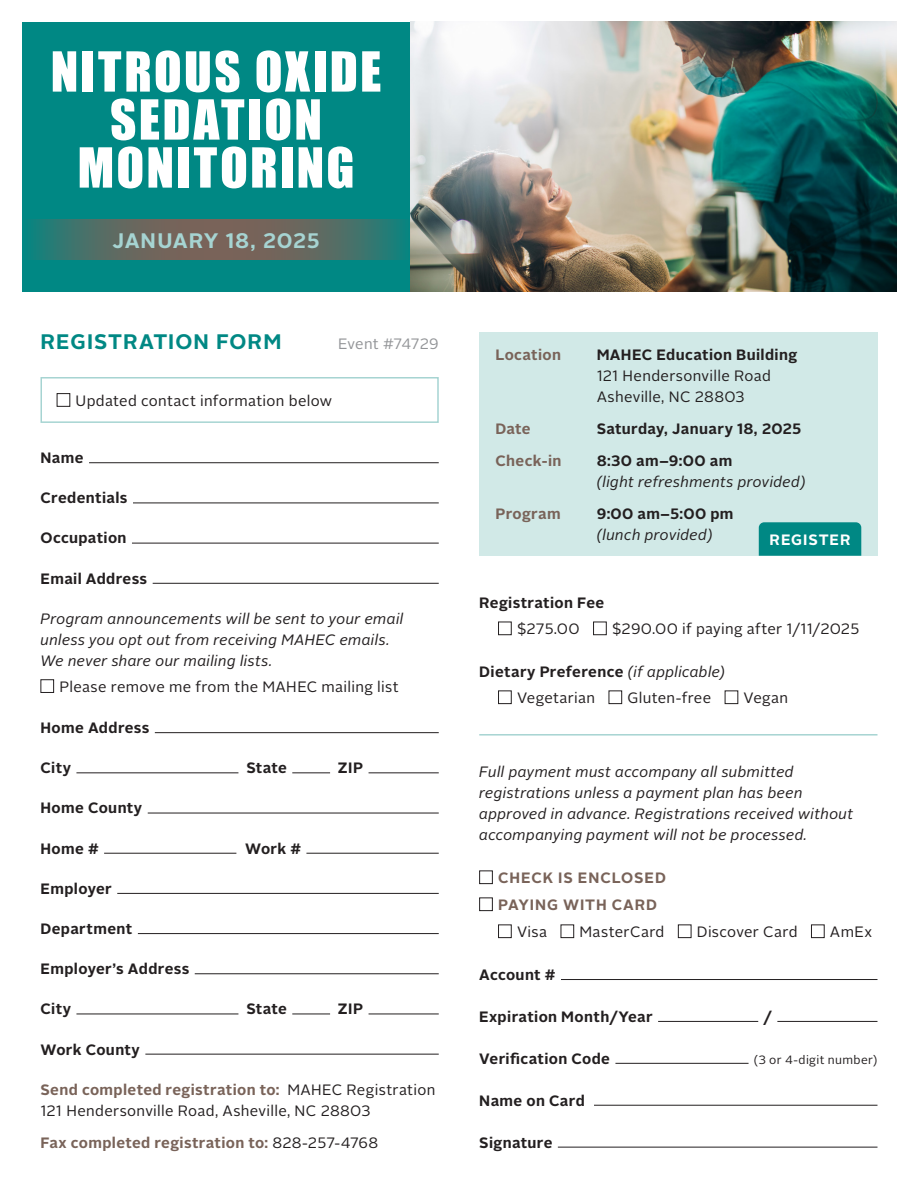
<style>
.page{position:relative;width:918px;height:1188px;background:#fff}
.page>*{position:absolute;margin:0;border:0;box-sizing:border-box;transform-origin:0 0}
.Heading{font:51px/48px "Impact";letter-spacing:.045em;color:#fff;text-align:center}
.Heading-2{font:700 21px "Alright Sans";letter-spacing:.05em;color:#008884}
.Heading-3{font:700 21px "Alright Sans";letter-spacing:.035em;color:#a6d4d2}
.Paragraph{font:italic 15px/21px "Alright Sans";letter-spacing:.02em;color:#231f20}
.Paragraph-2{font:15px/21px "Alright Sans";letter-spacing:.02em;color:#231f20}
.Paragraph-3{font:700 15px "Alright Sans";letter-spacing:.025em;color:#231f20}
.Paragraph-4{font:700 15px "Alright Sans";letter-spacing:.02em;color:#796359}
.Subheading{font:700 15px "Alright Sans";letter-spacing:.055em;color:#796359}
.Paragraph-5{font:15px "Alright Sans";letter-spacing:.015em;color:#939598}
.t1{font:700 15px "Alright Sans";letter-spacing:.06em;color:#fff}
.t2{font:12px "Alright Sans";letter-spacing:.03em;color:#231f20}
.s1{font-weight:700;color:#796359}
.s2{font-weight:400;color:#231f20}
.s3{font-weight:700}
.s4{font-weight:700;font-style:normal}
.s5{font-weight:400;font-style:italic}
</style>
<div class="page">
<div style="left:22px;top:22px;width:874px;height:270px;background:#008884"></div>
<img style="left:410px;top:22px;width:486px;height:270px">
<hr style="left:479px;top:734px;width:399px;height:2px;background:#a6d4d2">
<svg style="left:31px;top:219px;width:374px;height:41px;background:#586c63"></svg>
<hr style="left:89px;top:462px;width:350px;height:1px;background:#231f20">
<hr style="left:133px;top:503px;width:306px;height:1px;background:#231f20">
<hr style="left:561px;top:979px;width:317px;height:1px;background:#231f20">
<hr style="left:594px;top:1105px;width:284px;height:1px;background:#231f20">
<hr style="left:558px;top:1147px;width:320px;height:1px;background:#231f20">
<hr style="left:132px;top:543px;width:307px;height:1px;background:#231f20">
<hr style="left:153px;top:583px;width:286px;height:1px;background:#231f20">
<hr style="left:155px;top:732px;width:284px;height:1px;background:#231f20">
<hr style="left:148px;top:813px;width:291px;height:1px;background:#231f20">
<hr style="left:145px;top:1054px;width:294px;height:1px;background:#231f20">
<hr style="left:117px;top:893px;width:322px;height:1px;background:#231f20">
<hr style="left:138px;top:933px;width:301px;height:1px;background:#231f20">
<hr style="left:195px;top:973px;width:244px;height:1px;background:#231f20">
<hr style="left:104px;top:853px;width:132px;height:1px;background:#231f20">
<hr style="left:306px;top:853px;width:133px;height:1px;background:#231f20">
<hr style="left:76px;top:772px;width:162px;height:1px;background:#231f20">
<hr style="left:292px;top:772px;width:38px;height:1px;background:#231f20">
<hr style="left:369px;top:772px;width:70px;height:1px;background:#231f20">
<hr style="left:76px;top:1014px;width:162px;height:1px;background:#231f20">
<hr style="left:292px;top:1014px;width:38px;height:1px;background:#231f20">
<hr style="left:369px;top:1014px;width:70px;height:1px;background:#231f20">
<div style="left:40px;top:377px;width:399px;height:46px;border:2px solid #a6d4d2"></div>
<div style="left:57px;top:393px;width:13px;height:14px;border:1px solid #231f20"></div>
<div style="left:40px;top:679px;width:14px;height:14px;border:1px solid #231f20"></div>
<div style="left:498px;top:622px;width:14px;height:13px;border:1px solid #231f20"></div>
<div style="left:593px;top:622px;width:14px;height:13px;border:1px solid #231f20"></div>
<hr style="left:615px;top:1063px;width:134px;height:1px;background:#231f20">
<hr style="left:658px;top:1021px;width:100px;height:1px;background:#231f20">
<hr style="left:777px;top:1021px;width:100px;height:1px;background:#231f20">
<div style="left:479px;top:332px;width:399px;height:224px;background:#d1e9e7"></div>
<div style="left:759px;top:522px;width:102px;height:34px;background:#008884"></div>
<div style="left:498px;top:690px;width:14px;height:14px;border:1px solid #231f20"></div>
<div style="left:609px;top:690px;width:13px;height:14px;border:1px solid #231f20"></div>
<div style="left:725px;top:690px;width:13px;height:14px;border:1px solid #231f20"></div>
<div style="left:479px;top:870px;width:14px;height:14px;border:1px solid #231f20"></div>
<div style="left:479px;top:897px;width:14px;height:14px;border:1px solid #231f20"></div>
<div style="left:498px;top:924px;width:14px;height:14px;border:1px solid #231f20"></div>
<div style="left:561px;top:924px;width:13px;height:14px;border:1px solid #231f20"></div>
<div style="left:678px;top:924px;width:13px;height:14px;border:1px solid #231f20"></div>
<div style="left:811px;top:924px;width:14px;height:14px;border:1px solid #231f20"></div>
<p class="Heading" style="left:51px;top:46px;width:332px">NITROUS OXIDE<br>SEDATION<br>MONITORING</p>
<p class="Heading-3" style="left:112px;top:226px;width:209px">JANUARY 18, 2025</p>
<p class="Heading-2" style="left:40px;top:327px;width:243px">REGISTRATION FORM</p>
<p class="Paragraph-5" style="left:338px;top:333px;width:102px">Event #74729</p>
<p class="Paragraph-2" style="left:76px;top:390px;width:258px">Updated contact information below</p>
<p class="Paragraph-3" style="left:40px;top:447px;width:45px">Name</p>
<p class="Paragraph-3" style="left:40px;top:488px;width:89px">Credentials</p>
<p class="Paragraph-3" style="left:40px;top:528px;width:88px">Occupation</p>
<p class="Paragraph-3" style="left:40px;top:568px;width:108px">Email Address</p>
<p class="Paragraph" style="left:40px;top:608px;width:365px">Program announcements will be sent to your email unless you opt out from receiving MAHEC emails.<br>We never share our mailing lists.</p>
<p class="Paragraph-2" style="left:59px;top:677px;width:341px">Please remove me from the MAHEC mailing list</p>
<p class="Paragraph-3" style="left:40px;top:717px;width:110px">Home Address</p>
<p class="Paragraph-3" style="left:40px;top:757px;width:32px">City</p>
<p class="Paragraph-3" style="left:246px;top:757px;width:42px">State</p>
<p class="Paragraph-3" style="left:338px;top:757px;width:27px">ZIP</p>
<p class="Paragraph-3" style="left:40px;top:798px;width:103px">Home County</p>
<p class="Paragraph-3" style="left:40px;top:838px;width:60px">Home #</p>
<p class="Paragraph-3" style="left:245px;top:838px;width:57px">Work #</p>
<p class="Paragraph-3" style="left:40px;top:878px;width:73px">Employer</p>
<p class="Paragraph-3" style="left:40px;top:918px;width:93px">Department</p>
<p class="Paragraph-3" style="left:40px;top:958px;width:150px">Employer’s Address</p>
<p class="Paragraph-3" style="left:40px;top:999px;width:32px">City</p>
<p class="Paragraph-3" style="left:246px;top:999px;width:42px">State</p>
<p class="Paragraph-3" style="left:338px;top:999px;width:27px">ZIP</p>
<p class="Paragraph-3" style="left:40px;top:1039px;width:101px">Work County</p>
<p class="Paragraph-2" style="left:40px;top:1079px;width:397px"><span class="s1">Send completed registration to:</span> MAHEC Registration<br>121 Hendersonville Road, Asheville, NC 28803</p>
<p class="Paragraph-4" style="left:40px;top:1132px;width:339px">Fax completed registration to: <span class="s2">828-257-4768</span></p>
<p class="Paragraph-4" style="left:495px;top:344px;width:67px">Location</p>
<p class="Paragraph-4" style="left:495px;top:418px;width:37px">Date</p>
<p class="Paragraph-4" style="left:495px;top:450px;width:68px">Check-in</p>
<p class="Paragraph-4" style="left:495px;top:503px;width:67px">Program</p>
<p class="Paragraph-2" style="left:597px;top:345px;width:202px"><span class="s3">MAHEC Education Building<br></span>121 Hendersonville Road<br>Asheville, NC 28803</p>
<p class="Paragraph-3" style="left:597px;top:418px;width:206px">Saturday, January 18, 2025</p>
<p class="Paragraph" style="left:597px;top:450px;width:211px"><span class="s4">8:30 am–9:00 am<br></span>(light refreshments provided)</p>
<p class="Paragraph" style="left:597px;top:503px;width:138px"><span class="s4">9:00 am–5:00 pm </span>(lunch provided)</p>
<p class="t1" style="left:770px;top:529px;width:82px">REGISTER</p>
<p class="Paragraph-3" style="left:479px;top:592px;width:127px">Registration Fee</p>
<p class="Paragraph-2" style="left:517px;top:619px;width:64px">$275.00</p>
<p class="Paragraph-2" style="left:612px;top:619px;width:249px">$290.00 if paying after 1/11/2025</p>
<p class="Paragraph-3" style="left:479px;top:661px;width:247px">Dietary Preference <span class="s5">(if applicable)</span></p>
<p class="Paragraph-2" style="left:517px;top:688px;width:80px">Vegetarian</p>
<p class="Paragraph-2" style="left:627px;top:688px;width:85px">Gluten-free</p>
<p class="Paragraph-2" style="left:744px;top:688px;width:46px">Vegan</p>
<p class="Paragraph" style="left:479px;top:762px;width:376px">Full payment must accompany all submitted registrations unless a payment plan has been approved in advance. Registrations received without accompanying payment will not be processed.</p>
<p class="Subheading" style="left:498px;top:867px;width:169px">CHECK IS ENCLOSED</p>
<p class="Subheading" style="left:498px;top:894px;width:160px">PAYING WITH CARD</p>
<p class="Paragraph-2" style="left:517px;top:922px;width:32px">Visa</p>
<p class="Paragraph-2" style="left:579px;top:922px;width:86px">MasterCard</p>
<p class="Paragraph-2" style="left:697px;top:922px;width:102px">Discover Card</p>
<p class="Paragraph-2" style="left:830px;top:922px;width:44px">AmEx</p>
<p class="Paragraph-3" style="left:479px;top:964px;width:78px">Account #</p>
<p class="Paragraph-3" style="left:479px;top:1006px;width:175px">Expiration Month/Year</p>
<p class="Paragraph-3" style="left:764px;top:1006px;width:10px">/</p>
<p class="Paragraph-3" style="left:479px;top:1048px;width:132px">Verification Code</p>
<p class="t2" style="left:754px;top:1051px;width:125px">(3 or 4-digit number)</p>
<p class="Paragraph-3" style="left:479px;top:1090px;width:107px">Name on Card</p>
<p class="Paragraph-3" style="left:479px;top:1132px;width:75px">Signature</p>
</div>
